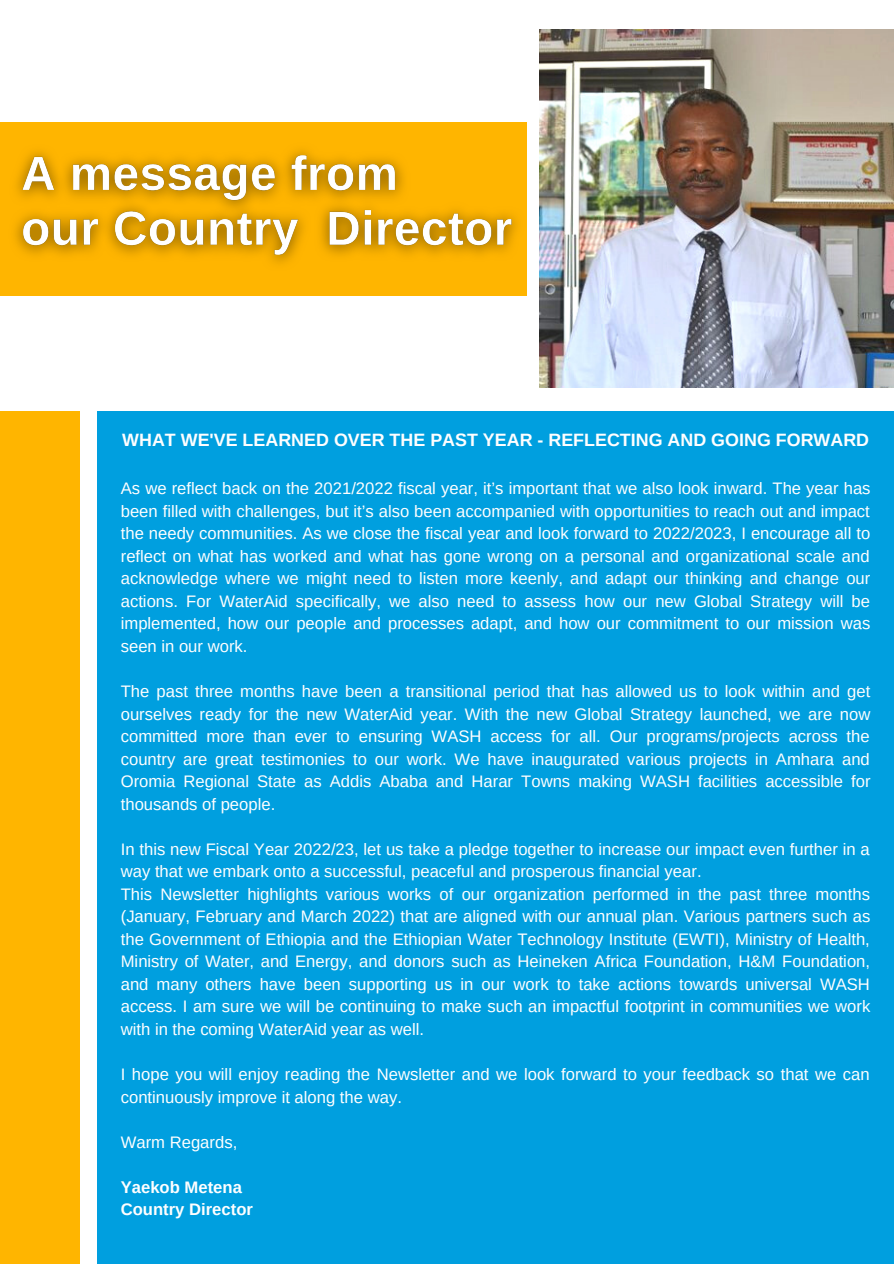
<style>
.page{position:relative;width:894px;height:1264px;background:#fff}
.page>*{position:absolute;margin:0;border:0;box-sizing:border-box;transform-origin:0 0}
.t1{font:700 17.85px "Arimo";color:#fefeff}
.t2{font:16.65px/22.5px "Arimo";color:#fefeff;text-align:justify}
.t3{font:700 16.65px "Arimo";color:#fefeff}
</style>
<div class="page">
<div style="left:0;top:122px;width:526px;height:173px;background:#ffb500"></div>
<img style="left:539px;top:30px;width:354px;height:358px">
<img style="left:15px;top:126px;width:512px;height:152px">
<div style="left:97px;top:411px;width:796px;height:852px;background:#009fdf"></div>
<div style="left:0;top:411px;width:80px;height:852px;background:#ffb500"></div>
<p class="t1" style="left:122px;top:429px;width:748px">WHAT WE'VE LEARNED OVER THE PAST YEAR - REFLECTING AND GOING FORWARD</p>
<p class="t2" style="left:121px;top:477px;width:751px">As we reflect back on the 2021/2022 fiscal year, it’s important that we also look inward. The year has been filled with challenges, but it’s also been accompanied with opportunities to reach out and impact the needy communities. As we close the fiscal year and look forward to 2022/2023, I encourage all to reflect on what has worked and what has gone wrong on a personal and organizational scale and acknowledge where we might need to listen more keenly, and adapt our thinking and change our actions. For WaterAid specifically, we also need to assess how our new Global Strategy will be implemented, how our people and processes adapt, and how our commitment to our mission was seen in our work.</p>
<p class="t2" style="left:121px;top:680px;width:751px">The past three months have been a transitional period that has allowed us to look within and get ourselves ready for the new WaterAid year. With the new Global Strategy launched, we are now committed more than ever to ensuring WASH access for all. Our programs/projects across the country are great testimonies to our work. We have inaugurated various projects in Amhara and Oromia Regional State as Addis Ababa and Harar Towns making WASH facilities accessible for thousands of people.</p>
<p class="t2" style="left:121px;top:837px;width:750px">In this new Fiscal Year 2022/23, let us take a pledge together to increase our impact even further in a way that we embark onto a successful, peaceful and prosperous financial year.</p>
<p class="t2" style="left:121px;top:882px;width:750px">This Newsletter highlights various works of our organization performed in the past three months (January, February and March 2022) that are aligned with our annual plan. Various partners such as the Government of Ethiopia and the Ethiopian Water Technology Institute (EWTI), Ministry of Health, Ministry of Water, and Energy, and donors such as Heineken Africa Foundation, H&amp;M Foundation, and many others have been supporting us in our work to take actions towards universal WASH access. I am sure we will be continuing to make such an impactful footprint in communities we work with in the coming WaterAid year as well.</p>
<p class="t2" style="left:121px;top:1062px;width:750px">I hope you will enjoy reading the Newsletter and we look forward to your feedback so that we can continuously improve it along the way.</p>
<p class="t2" style="left:121px;top:1130px;width:118px">Warm Regards,</p>
<p class="t3" style="left:121px;top:1177px;width:123px">Yaekob Metena</p>
<p class="t3" style="left:121px;top:1200px;width:134px">Country Director</p>
</div>
